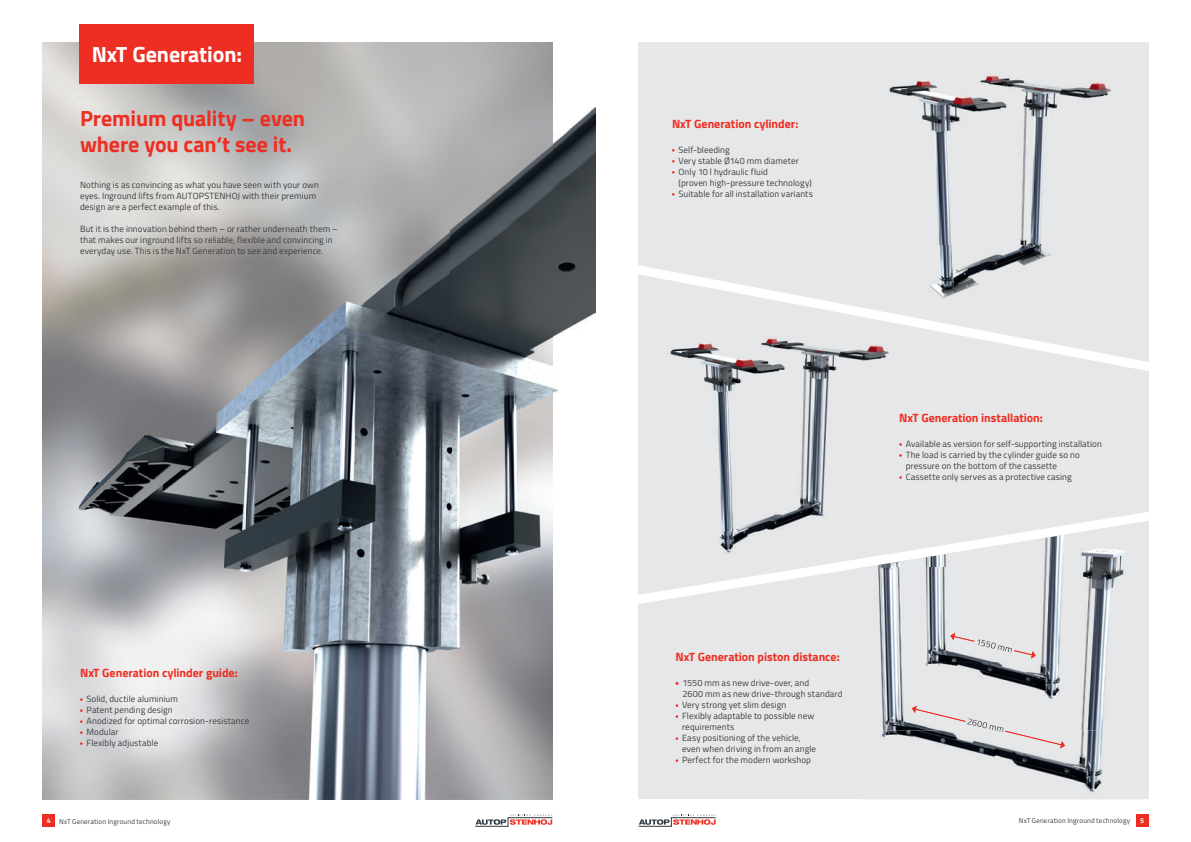
<style>
.page{position:relative;width:1191px;height:842px;background:#fff}
.page>*{position:absolute;margin:0;border:0;box-sizing:border-box;transform-origin:0 0}
.t1{font:700 22px/26.4px "Titillium Web";letter-spacing:-.005em;color:#ee2e22}
.t2{font:700 22px "Titillium Web";letter-spacing:-.005em;color:#fff}
.t3{font:700 12px "Titillium Web";color:#ee2e22}
.t4{font:9px/11px "Titillium Web";letter-spacing:.01em;color:#3e3e3f}
.t5{font:7px "Titillium Web";letter-spacing:.02em;color:#3e3e3f}
.t6{font:700 7px "Titillium Web";color:#fff}
</style>
<div class="page">
<div style="left:43px;top:814px;width:12px;height:12px;background:#ee2e22"></div>
<div style="left:1135px;top:814px;width:13px;height:12px;background:#ee2e22"></div>
<svg style="left:638px;top:814px;width:78px;height:12px"></svg>
<svg style="left:475px;top:814px;width:77px;height:12px"></svg>
<div style="left:638px;top:43px;width:510px;height:756px;background:#e6e7e9"></div>
<img style="left:43px;top:43px;width:510px;height:63px">
<img style="left:42px;top:106px;width:553px;height:693px">
<div style="left:79px;top:24px;width:174px;height:60px;background:#ee2e22"></div>
<img style="left:889px;top:57px;width:260px;height:199px">
<img style="left:711px;top:383px;width:191px;height:126px">
<svg style="left:638px;top:256px;width:511px;height:127px"></svg>
<svg style="left:638px;top:509px;width:511px;height:100px"></svg>
<img style="left:946px;top:522px;width:196px;height:34px">
<img style="left:861px;top:567px;width:35px;height:171px">
<img style="left:1119px;top:556px;width:23px;height:53px">
<img style="left:896px;top:730px;width:207px;height:62px">
<img style="left:927px;top:536px;width:128px;height:163px">
<img style="left:1055px;top:526px;width:64px;height:204px">
<img style="left:862px;top:567px;width:65px;height:163px">
<svg style="left:911px;top:705px;width:154px;height:43px"></svg>
<img style="left:964px;top:714px;width:43px;height:23px">
<img style="left:967px;top:718px;width:37px;height:14px">
<svg style="left:950px;top:633px;width:85px;height:25px"></svg>
<img style="left:973px;top:634px;width:42px;height:23px">
<img style="left:976px;top:639px;width:36px;height:14px">
<img style="left:865px;top:554px;width:1px;height:13px">
<img style="left:866px;top:554px;width:80px;height:13px">
<img style="left:1088px;top:522px;width:54px;height:9px">
<h1 class="t2" style="left:92px;top:38px;width:152px">NxT Generation:</h1>
<h1 class="t1" style="left:80px;top:104px;width:226px">Premium quality – even where you can‘t see it.</h1>
<p class="t4" style="left:80px;top:179px;width:240px">Nothing is as convincing as what you have seen with your own eyes. Inground lifts from AUTOPSTENHOJ with their premium design are a perfect example of this.</p>
<p class="t4" style="left:80px;top:223px;width:259px">But it is the innovation behind them – or rather underneath them – that makes our inground lifts so reliable, flexible and convincing in everyday use. This is the NxT Generation to see and experience.</p>
<h2 class="t3" style="left:80px;top:664px;width:159px">NxT Generation cylinder guide:</h2>
<p class="t4" style="left:87px;top:693px;width:164px">Solid, ductile aluminium<br>Patent pending design<br>Anodized for optimal corrosion-resistance<br>Modular<br>Flexibly adjustable</p>
<h2 class="t3" style="left:672px;top:114px;width:128px">NxT Generation cylinder:</h2>
<p class="t4" style="left:678px;top:144px;width:136px">Self-bleeding<br>Very stable Ø140 mm diameter<br>Only 10 l hydraulic fluid<br>(proven high-pressure technology)<br>Suitable for all installation variants</p>
<h2 class="t3" style="left:899px;top:408px;width:145px">NxT Generation installation:</h2>
<p class="t4" style="left:905px;top:438px;width:198px">Available as version for self-supporting installation The load is carried by the cylinder guide so no pressure on the bottom of the cassette<br>Cassette only serves as a protective casing</p>
<h2 class="t3" style="left:675px;top:648px;width:166px">NxT Generation piston distance:</h2>
<p class="t4" style="left:682px;top:677px;width:162px">1550 mm as new drive-over, and<br>2600 mm as new drive-through standard<br>Very strong yet slim design<br>Flexibly adaptable to possible new requirements<br>Easy positioning of the vehicle,<br>even when driving in from an angle<br>Perfect for the modern workshop</p>
<p class="t5" style="left:59px;top:816px;width:113px">NxT Generation Inground technology</p>
<p class="t5" style="left:1019px;top:816px;width:113px">NxT Generation Inground technology</p>
<p class="t6" style="left:47px;top:815px;width:5px">4</p>
<p class="t6" style="left:1140px;top:815px;width:5px">5</p>
</div>
